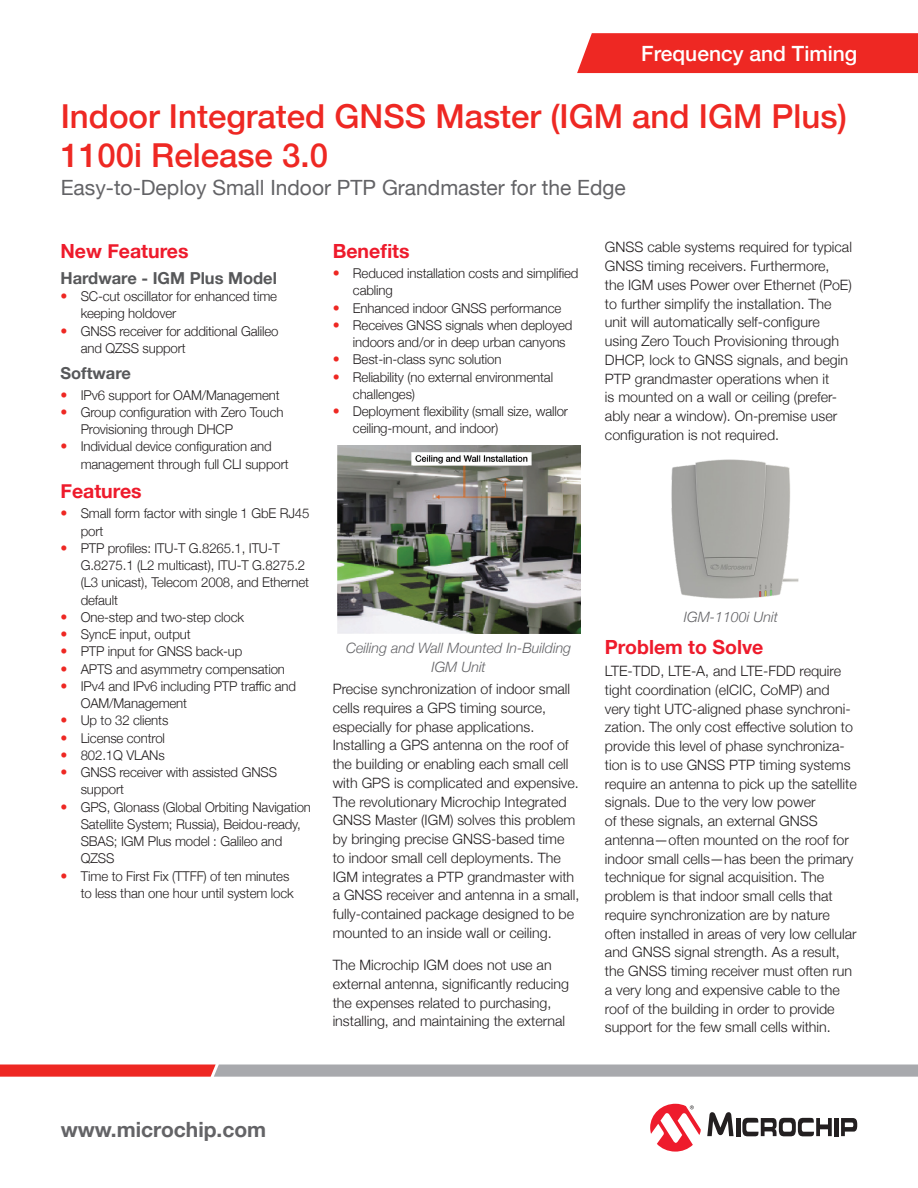
<style>
.page{position:relative;width:918px;height:1188px;background:#fff}
.page>*{position:absolute;margin:0;border:0;box-sizing:border-box;transform-origin:0 0}
.SS_TITLE{font:500 33px/39px "Helvetica Neue";color:#ee2823}
.SS_SUBTITLE{font:21px "Helvetica Neue";color:#636366}
.CATEGORY{font:500 21px "Helvetica Neue";color:#fff}
.t1{font:700 21px "Helvetica Neue";color:#636366}
.SUBHEAD1{font:700 19.5px "Helvetica Neue";color:#ee1b2c}
.SUBHEAD2{font:700 16.5px "Helvetica Neue";color:#57585a}
.BODY_TEXT{font:300 14.25px/18.8px "Helvetica Neue";color:#231f20}
.t2{font:italic 300 14.25px/18.8px "Helvetica Neue";color:#636366;text-align:center}
.t3{font:300 13.5px/17.2px "Helvetica Neue";letter-spacing:-.01em;color:#231f20}
.s1{font-size:14.25px;color:#ee2823}
</style>
<div class="page">
<svg style="left:0;top:1065px;width:918px;height:12px;background:#ba8e90"></svg>
<svg style="left:707px;top:1112px;width:27px;height:24px"></svg>
<hr style="left:736px;top:1118px;width:4px;height:18px;background:#231f20">
<div style="left:834px;top:1118px;width:5px;height:18px;background:#231f20"></div>
<svg style="left:841px;top:1118px;width:16px;height:18px"></svg>
<svg style="left:742px;top:1117px;width:90px;height:19px"></svg>
<svg style="left:650px;top:1104px;width:51px;height:48px"></svg>
<div style="left:577px;top:33px;width:341px;height:40px;background:#ee2823"></div>
<img style="left:337px;top:446px;width:243px;height:188px">
<img style="left:671px;top:459px;width:128px;height:140px">
<p class="CATEGORY" style="left:641px;top:37px;width:217px">Frequency and Timing</p>
<p class="SS_TITLE" style="left:61px;top:94px;width:788px">Indoor Integrated GNSS Master (IGM and IGM Plus)<br>1100i Release 3.0</p>
<p class="SS_SUBTITLE" style="left:61px;top:172px;width:567px">Easy-to-Deploy Small Indoor PTP Grandmaster for the Edge</p>
<p class="SUBHEAD1" style="left:60px;top:235px;width:130px">New Features</p>
<p class="SUBHEAD2" style="left:60px;top:265px;width:218px">Hardware - IGM Plus Model</p>
<p class="t3" style="left:81px;top:287px;width:198px;text-indent:-20px"><span class="s1">•</span> SC-cut oscillator for enhanced time keeping holdover</p>
<p class="t3" style="left:81px;top:321px;width:199px;text-indent:-20px"><span class="s1">•</span> GNSS receiver for additional Galileo and QZSS support</p>
<p class="SUBHEAD2" style="left:60px;top:360px;width:72px">Software</p>
<p class="t3" style="left:60px;top:385px;width:221px"><span class="s1">•</span> IPv6 support for OAM/Management</p>
<p class="t3" style="left:81px;top:403px;width:204px;text-indent:-20px"><span class="s1">•</span> Group configuration with Zero Touch<br>Provisioning through DHCP</p>
<p class="t3" style="left:81px;top:437px;width:209px;text-indent:-20px"><span class="s1">•</span> Individual device configuration and management through full CLI support</p>
<p class="SUBHEAD1" style="left:60px;top:476px;width:83px">Features</p>
<p class="t3" style="left:81px;top:504px;width:230px;text-indent:-20px"><span class="s1">•</span> Small form factor with single 1 GbE RJ45 port</p>
<p class="t3" style="left:81px;top:539px;width:230px;text-indent:-20px"><span class="s1">•</span> PTP profiles: ITU-T G.8265.1, ITU-T<br>G.8275.1 (L2 multicast), ITU-T G.8275.2 (L3 unicast), Telecom 2008, and Ethernet default</p>
<p class="t3" style="left:60px;top:608px;width:185px"><span class="s1">•</span> One-step and two-step clock</p>
<p class="t3" style="left:60px;top:625px;width:132px"><span class="s1">•</span> SyncE input, output</p>
<p class="t3" style="left:60px;top:642px;width:184px"><span class="s1">•</span> PTP input for GNSS back-up</p>
<p class="t3" style="left:60px;top:659px;width:226px"><span class="s1">•</span> APTS and asymmetry compensation</p>
<p class="t3" style="left:81px;top:677px;width:217px;text-indent:-20px"><span class="s1">•</span> IPv4 and IPv6 including PTP traffic and<br>OAM/Management</p>
<p class="t3" style="left:60px;top:711px;width:109px"><span class="s1">•</span> Up to 32 clients</p>
<p class="t3" style="left:60px;top:728px;width:106px"><span class="s1">•</span> License control</p>
<p class="t3" style="left:60px;top:746px;width:106px"><span class="s1">•</span> 802.1Q VLANs</p>
<p class="t3" style="left:81px;top:763px;width:198px;text-indent:-20px"><span class="s1">•</span> GNSS receiver with assisted GNSS support</p>
<p class="t3" style="left:81px;top:797px;width:232px;text-indent:-20px"><span class="s1">•</span> GPS, Glonass (Global Orbiting Navigation<br>Satellite System; Russia), Beidou-ready,<br>SBAS; IGM Plus model : Galileo and<br>QZSS</p>
<p class="t3" style="left:81px;top:866px;width:215px;text-indent:-20px"><span class="s1">•</span> Time to First Fix (TTFF) of ten minutes to less than one hour until system lock</p>
<p class="SUBHEAD1" style="left:333px;top:235px;width:78px">Benefits</p>
<p class="t3" style="left:353px;top:264px;width:227px;text-indent:-20px"><span class="s1">•</span> Reduced installation costs and simplified cabling</p>
<p class="t3" style="left:333px;top:298px;width:230px"><span class="s1">•</span> Enhanced indoor GNSS performance</p>
<p class="t3" style="left:353px;top:316px;width:221px;text-indent:-20px"><span class="s1">•</span> Receives GNSS signals when deployed indoors and/or in deep urban canyons</p>
<p class="t3" style="left:333px;top:350px;width:170px"><span class="s1">•</span> Best-in-class sync solution</p>
<p class="t3" style="left:353px;top:367px;width:202px;text-indent:-20px"><span class="s1">•</span> Reliability (no external environmental challenges)</p>
<p class="t3" style="left:353px;top:402px;width:217px;text-indent:-20px"><span class="s1">•</span> Deployment flexibility (small size, wallor ceiling-mount, and indoor)</p>
<p class="t2" style="left:346px;top:638px;width:227px">Ceiling and Wall Mounted In-Building<br>IGM Unit</p>
<p class="BODY_TEXT" style="left:333px;top:679px;width:248px">Precise synchronization of indoor small cells requires a GPS timing source, especially for phase applications.<br>Installing a GPS antenna on the roof of the building or enabling each small cell with GPS is complicated and expensive.<br>The revolutionary Microchip Integrated GNSS Master (IGM) solves this problem by bringing precise GNSS-based time to indoor small cell deployments. The IGM integrates a PTP grandmaster with a GNSS receiver and antenna in a small, fully-contained package designed to be mounted to an inside wall or ceiling.</p>
<p class="BODY_TEXT" style="left:333px;top:955px;width:238px">The Microchip IGM does not use an external antenna, significantly reducing the expenses related to purchasing, installing, and maintaining the external</p>
<p class="BODY_TEXT" style="left:605px;top:237px;width:249px">GNSS cable systems required for typical GNSS timing receivers. Furthermore, the IGM uses Power over Ethernet (PoE) to further simplify the installation. The unit will automatically self-configure using Zero Touch Provisioning through DHCP, lock to GNSS signals, and begin PTP grandmaster operations when it<br>is mounted on a wall or ceiling (prefer&shy;ably near a window). On-premise user configuration is not required.</p>
<p class="t2" style="left:684px;top:606px;width:95px">IGM-1100i Unit</p>
<p class="SUBHEAD1" style="left:605px;top:632px;width:160px">Problem to Solve</p>
<p class="BODY_TEXT" style="left:605px;top:661px;width:253px">LTE-TDD, LTE-A, and LTE-FDD require tight coordination (eICIC, CoMP) and very tight UTC-aligned phase synchroni&shy;zation. The only cost effective solution to provide this level of phase synchroniza&shy;tion is to use GNSS PTP timing systems require an antenna to pick up the satellite signals. Due to the very low power<br>of these signals, an external GNSS antenna—often mounted on the roof for indoor small cells—has been the primary technique for signal acquisition. The problem is that indoor small cells that require synchronization are by nature often installed in areas of very low cellular and GNSS signal strength. As a result, the GNSS timing receiver must often run a very long and expensive cable to the roof of the building in order to provide support for the few small cells within.</p>
<p class="t1" style="left:61px;top:1113px;width:207px">www.microchip.com</p>
</div>
